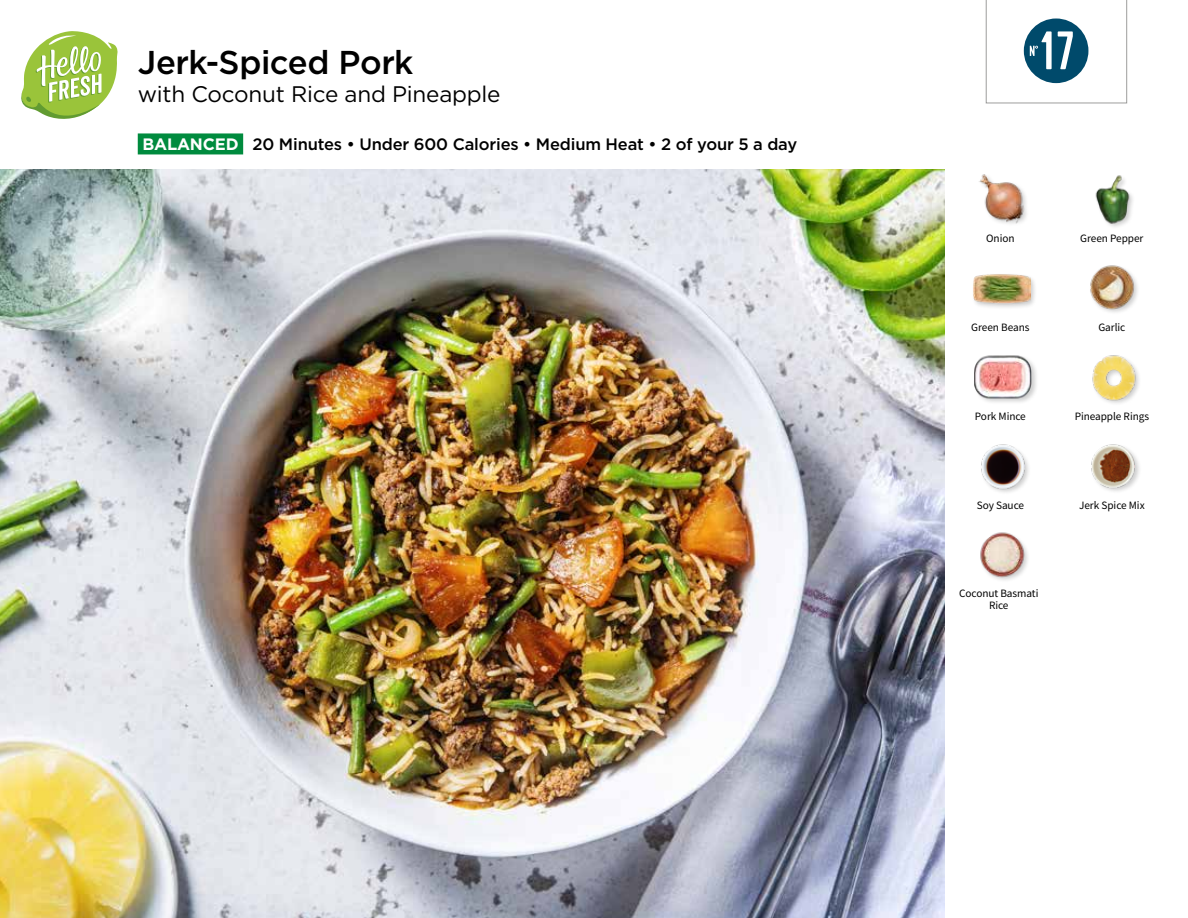
<style>
.page{position:relative;width:1188px;height:918px;background:#fff}
.page>*{position:absolute;margin:0;border:0;box-sizing:border-box;transform-origin:0 0}
.t1{font:54px "Kapra";color:#fff}
.t2{font:500 33px "Gotham";letter-spacing:-.015em;color:#000}
.t3{font:22.5px "Gotham";letter-spacing:-.01em;color:#000}
.t4{font:500 16.5px "Gotham";letter-spacing:-.01em;color:#000}
.t5{font:11.25px/12px "Source Sans Pro";letter-spacing:-.005em;color:#000;text-align:center}
.s1{font-weight:700;color:#fff}
</style>
<div class="page">
<div style="left:138px;top:133px;width:105px;height:21px;background:#008b3e"></div>
<svg style="left:21px;top:31px;width:97px;height:88px"></svg>
<img style="left:0;top:170px;width:945px;height:748px">
<img style="left:980px;top:532px;width:48px;height:48px">
<img style="left:1091px;top:444px;width:48px;height:47px">
<img style="left:981px;top:444px;width:48px;height:49px">
<div style="left:974px;top:354px;width:65px;height:52px;background:#000;opacity:.2"></div>
<img style="left:975px;top:354px;width:57px;height:52px">
<img style="left:1092px;top:355px;width:47px;height:48px">
<img style="left:1090px;top:265px;width:48px;height:48px">
<div style="left:971px;top:272px;width:66px;height:38px;background:#000;opacity:.2"></div>
<img style="left:973px;top:272px;width:58px;height:38px">
<img style="left:979px;top:174px;width:48px;height:50px">
<img style="left:1095px;top:175px;width:38px;height:52px">
<svg style="left:986px;top:0;width:141px;height:104px"></svg>
<h2 class="t2" style="left:138px;top:41px;width:277px">Jerk-Spiced Pork</h2>
<h3 class="t3" style="left:138px;top:82px;width:364px">with Coconut Rice and Pineapple</h3>
<h3 class="t4" style="left:142px;top:133px;width:656px"><span class="s1">BALANCED</span> 20 Minutes • Under 600 Calories • Medium Heat • 2 of your 5 a day</h3>
<h1 class="t1" style="left:1041px;top:19px;width:35px">17</h1>
<p class="t5" style="left:986px;top:232px;width:30px">Onion</p>
<p class="t5" style="left:1080px;top:232px;width:65px">Green Pepper</p>
<p class="t5" style="left:971px;top:321px;width:60px">Green Beans</p>
<p class="t5" style="left:1098px;top:321px;width:28px">Garlic</p>
<p class="t5" style="left:975px;top:410px;width:52px">Pork Mince</p>
<p class="t5" style="left:1075px;top:410px;width:76px">Pineapple Rings</p>
<p class="t5" style="left:977px;top:499px;width:49px">Soy Sauce</p>
<p class="t5" style="left:1079px;top:499px;width:67px">Jerk Spice Mix</p>
<p class="t5" style="left:959px;top:588px;width:81px">Coconut Basmati<br>Rice</p>
</div>
